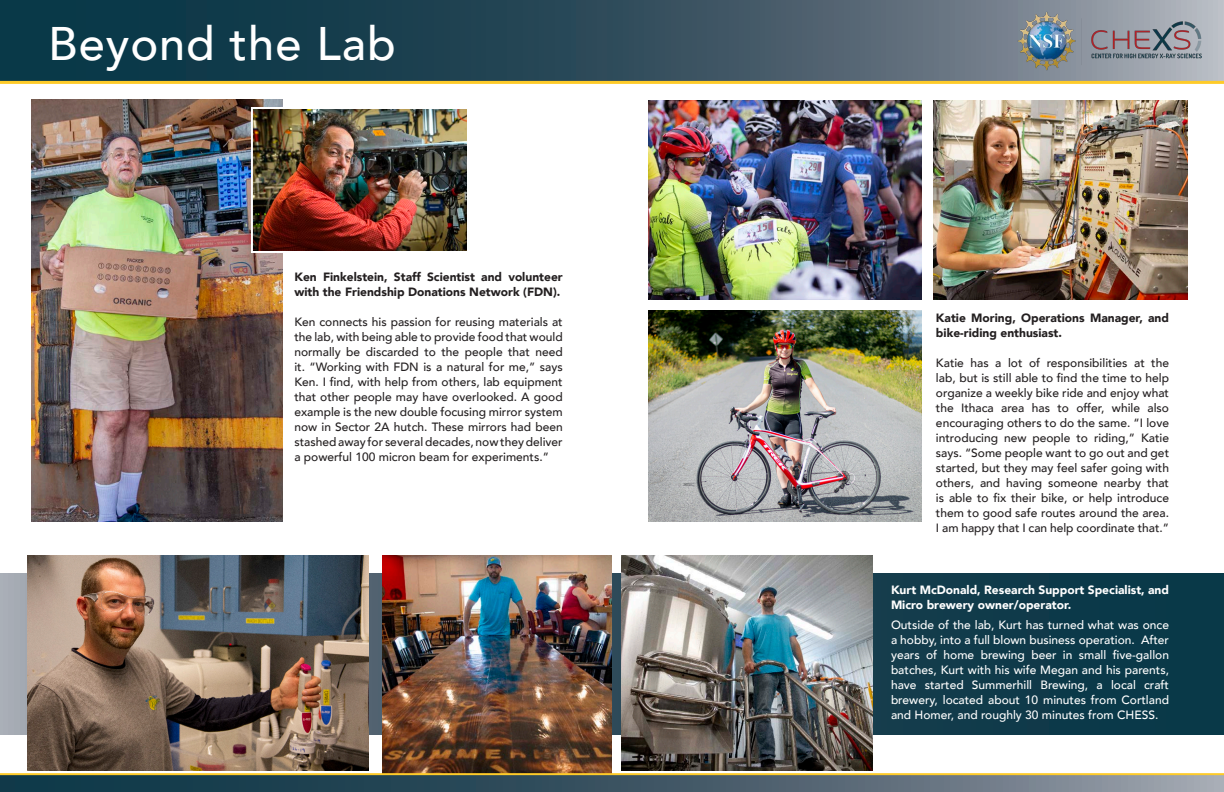
<style>
.page{position:relative;width:1224px;height:792px;background:#fff}
.page>*{position:absolute;margin:0;border:0;box-sizing:border-box;transform-origin:0 0}
.t1{font:500 47px "Avenir";letter-spacing:.02em;color:#fff}
.t2{font:500 12px/15px "Avenir";color:#231f20;text-align:justify}
.t3{font:500 12px/15px "Avenir";color:#fff;text-align:justify}
.t4{font:900 12px/15px "Avenir";color:#231f20}
.t5{font:900 12px/15px "Avenir";color:#fff}
</style>
<div class="page">
<img style="left:648px;top:310px;width:274px;height:212px">
<img style="left:648px;top:101px;width:273px;height:198px">
<img style="left:933px;top:101px;width:255px;height:198px">
<svg style="left:0;top:573px;width:1224px;height:162px;background:#1c4352"></svg>
<img style="left:32px;top:99px;width:251px;height:423px">
<img style="left:254px;top:110px;width:212px;height:140px">
<div style="left:251px;top:107px;width:218px;height:146px;border:2px solid #fff"></div>
<svg style="left:0;top:0;width:1224px;height:84px;background:#3c575e"></svg>
<img style="left:622px;top:555px;width:251px;height:216px">
<img style="left:383px;top:555px;width:229px;height:218px">
<img style="left:27px;top:555px;width:342px;height:216px">
<img style="left:1015px;top:10px;width:187px;height:62px">
<svg style="left:0;top:773px;width:1224px;height:19px;background:#596964"></svg>
<p class="t1" style="left:48px;top:2px;width:349px">Beyond the Lab</p>
<p class="t4" style="left:294px;top:269px;width:270px">Ken Finkelstein, Staff Scientist and volunteer with the Friendship Donations Network (FDN).</p>
<p class="t2" style="left:294px;top:313px;width:270px">Ken connects his passion for reusing materials at the lab, with being able to provide food that would normally be discarded to the people that need it. “Working with FDN is a natural for me,” says Ken. I find, with help from others, lab equipment that other people may have overlooked. A good example is the new double focusing mirror system now in Sector 2A hutch. These mirrors had been stashed away for several decades, now they deliver a powerful 100 micron beam for experiments.”</p>
<p class="t4" style="left:936px;top:310px;width:235px">Katie Moring, Operations Manager, and bike-riding enthusiast.</p>
<p class="t2" style="left:936px;top:355px;width:235px">Katie has a lot of responsibilities at the lab, but is still able to find the time to help organize a weekly bike ride and enjoy what the Ithaca area has to offer, while also encouraging others to do the same. “I love introducing new people to riding,” Katie says. “Some people want to go out and get started, but they may feel safer going with others, and having someone nearby that is able to fix their bike, or help introduce them to good safe routes around the area.<br>I am happy that I can help coordinate that.”</p>
<p class="t5" style="left:891px;top:582px;width:280px">Kurt McDonald, Research Support Specialist, and<br>Micro brewery owner/operator.</p>
<p class="t3" style="left:891px;top:616px;width:280px">Outside of the lab, Kurt has turned what was once a hobby, into a full blown business operation. After years of home brewing beer in small five-gallon batches, Kurt with his wife Megan and his parents, have started Summerhill Brewing, a local craft brewery, located about 10 minutes from Cortland and Homer, and roughly 30 minutes from CHESS.</p>
</div>
